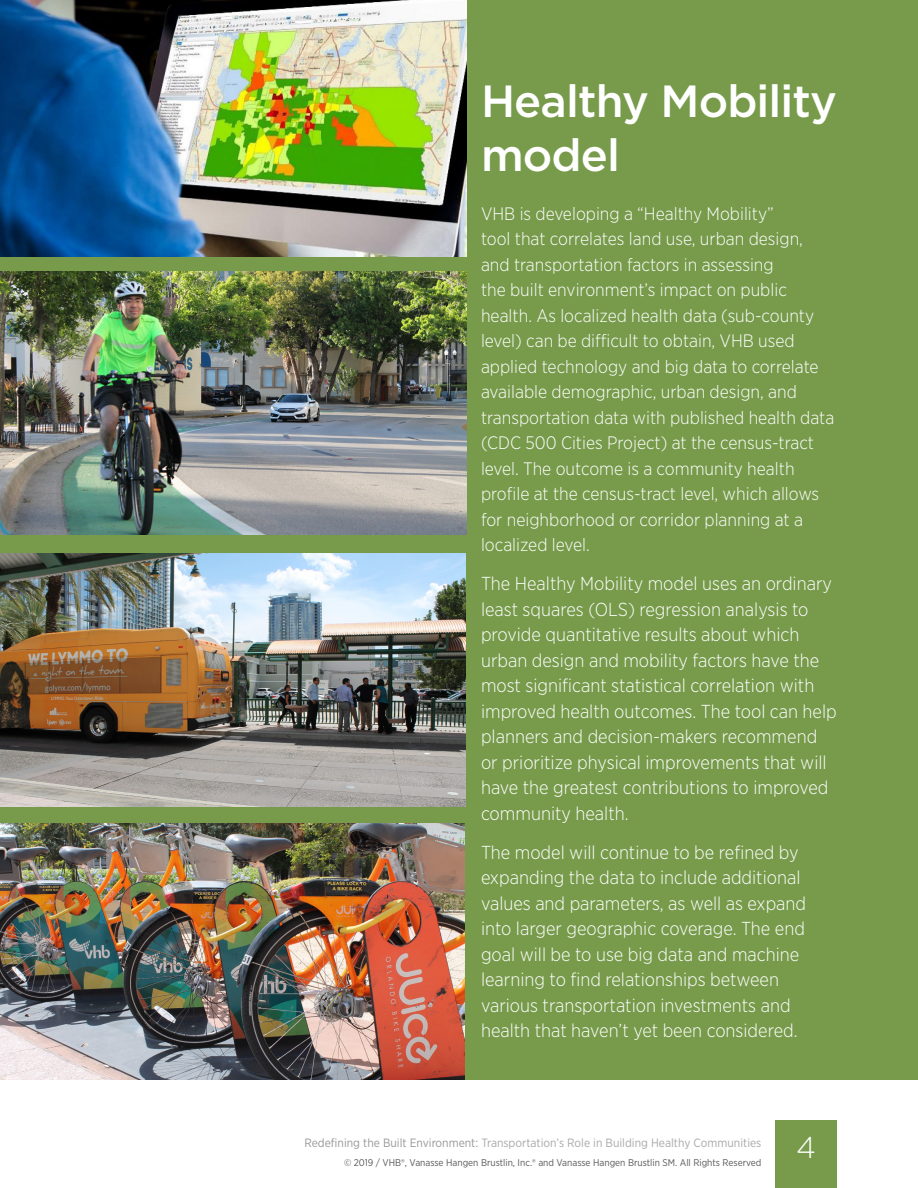
<style>
.page{position:relative;width:918px;height:1188px;background:#fff}
.page>*{position:absolute;margin:0;border:0;box-sizing:border-box;transform-origin:0 0}
.t1{font:500 45px/54px "Gotham";letter-spacing:-.02em;color:#fff}
.t2{font:300 30px "Gotham";color:#fff}
.t3{font:300 18.75px/25.5px "Gotham Narrow";color:#fff}
.t4{font:300 18px/25.5px "Gotham Narrow";color:#fff}
.t5{font:12px "Gotham Narrow";color:#a7a9ab}
.t6{font:9.75px "Gotham Narrow";color:#58595b}
.s1{color:#96989a}
</style>
<div class="page">
<div style="left:775px;top:1120px;width:62px;height:68px;background:#779b4b"></div>
<div style="left:0;top:0;width:918px;height:1080px;background:#779b4b"></div>
<img style="left:0;top:0;width:467px;height:256px">
<img style="left:0;top:554px;width:465px;height:253px">
<img style="left:0;top:271px;width:466px;height:263px">
<img style="left:0;top:824px;width:465px;height:255px">
<h1 class="t1" style="left:481px;top:74px;width:357px">Healthy Mobility model</h1>
<p class="t4" style="left:481px;top:200px;width:355px">VHB is developing a “Healthy Mobility”<br>tool that correlates land use, urban design, and transportation factors in assessing<br>the built environment’s impact on public health. As localized health data (sub-county level) can be difficult to obtain, VHB used applied technology and big data to correlate available demographic, urban design, and transportation data with published health data (CDC 500 Cities Project) at the census-tract level. The outcome is a community health profile at the census-tract level, which allows for neighborhood or corridor planning at a localized level.</p>
<p class="t3" style="left:481px;top:570px;width:357px">The Healthy Mobility model uses an ordinary least squares (OLS) regression analysis to provide quantitative results about which urban design and mobility factors have the most significant statistical correlation with improved health outcomes. The tool can help planners and decision-makers recommend or prioritize physical improvements that will have the greatest contributions to improved community health.</p>
<p class="t3" style="left:481px;top:839px;width:327px">The model will continue to be refined by expanding the data to include additional values and parameters, as well as expand into larger geographic coverage. The end goal will be to use big data and machine learning to find relationships between various transportation investments and health that haven’t yet been considered.</p>
<p class="t5" style="left:304px;top:1135px;width:458px"><span class="s1">Redefining the Built Environment:</span> Transportation’s Role in Building Healthy Communities</p>
<p class="t6" style="left:344px;top:1156px;width:419px">© 2019 / VHB®, Vanasse Hangen Brustlin, Inc.® and Vanasse Hangen Brustlin SM. All Rights Reserved</p>
<h2 class="t2" style="left:796px;top:1128px;width:21px">4</h2>
</div>
